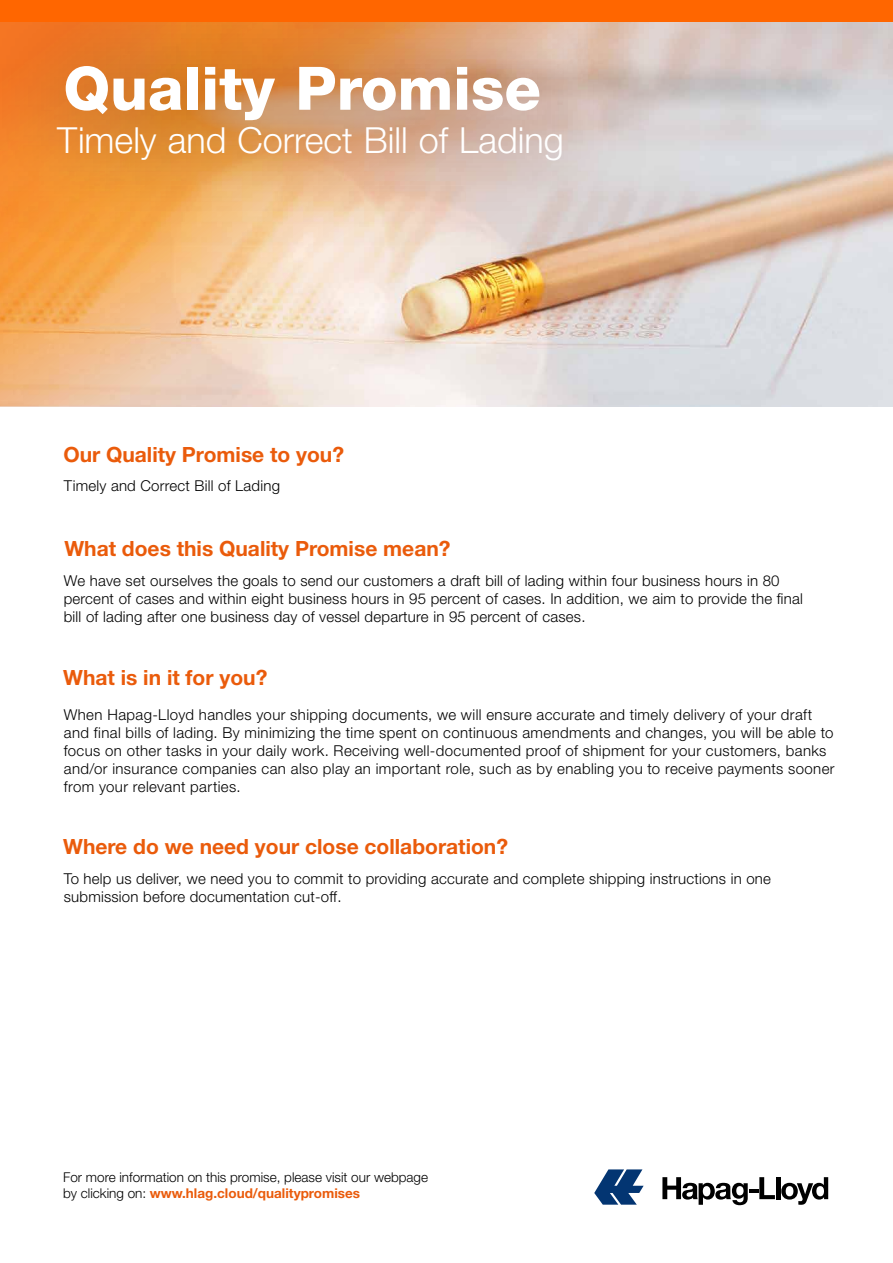
<style>
.page{position:relative;width:893px;height:1263px;background:#fff}
.page>*{position:absolute;margin:0;border:0;box-sizing:border-box;transform-origin:0 0}
.t1{font:800 60px "Helvetica Neue LT";color:#fff}
.t2{font:300 36px "Helvetica Neue LT";color:#fff}
.t3{font:700 21px "Helvetica Neue LT";color:#ea5b0b}
.t4{font:300 15px/18px "Helvetica Neue LT";letter-spacing:.015em;color:#000}
.t5{font:300 13.5px/16.2px "Helvetica Neue LT";color:#000}
.s1{font-weight:700;color:#ea5b0b}
</style>
<div class="page">
<svg style="left:775px;top:21px;width:118px;height:385px;background:#d9d2d1"></svg>
<svg style="left:0;top:21px;width:775px;height:385px;background:#e6ccb5"></svg>
<svg style="left:594px;top:1169px;width:50px;height:36px"></svg>
<svg style="left:662px;top:1177px;width:113px;height:28px"></svg>
<hr style="left:776px;top:1177px;width:4px;height:22px;background:#000">
<svg style="left:781px;top:1177px;width:47px;height:28px"></svg>
<svg style="left:0;top:21px;width:647px;height:228px;background:#e0a470"></svg>
<div style="left:0;top:0;width:893px;height:21px;background:#f60"></div>
<h1 class="t1" style="left:63px;top:53px;width:479px">Quality Promise</h1>
<h2 class="t2" style="left:57px;top:118px;width:508px">Timely and Correct Bill of Lading</h2>
<h3 class="t3" style="left:63px;top:441px;width:282px">Our Quality Promise to you?</h3>
<p class="t4" style="left:64px;top:477px;width:218px">Timely and Correct Bill of Lading</p>
<h3 class="t3" style="left:64px;top:536px;width:388px">What does this Quality Promise mean?</h3>
<p class="t4" style="left:64px;top:571px;width:741px">We have set ourselves the goals to send our customers a draft bill of lading within four business hours in 80 percent of cases and within eight business hours in 95 percent of cases. In addition, we aim to provide the final bill of lading after one business day of vessel departure in 95 percent of cases.</p>
<h3 class="t3" style="left:63px;top:664px;width:206px">What is in it for you?</h3>
<p class="t4" style="left:64px;top:705px;width:772px">When Hapag-Lloyd handles your shipping documents, we will ensure accurate and timely delivery of your draft and final bills of lading. By minimizing the time spent on continuous amendments and changes, you will be able to focus on other tasks in your daily work. Receiving well-documented proof of shipment for your customers, banks and/or insurance companies can also play an important role, such as by enabling you to receive payments sooner from your relevant parties.</p>
<h3 class="t3" style="left:63px;top:834px;width:446px">Where do we need your close collaboration?</h3>
<p class="t4" style="left:64px;top:869px;width:709px">To help us deliver, we need you to commit to providing accurate and complete shipping instructions in one submission before documentation cut-off.</p>
<p class="t5" style="left:63px;top:1169px;width:366px">For more information on this promise, please visit our webpage by clicking on: <span class="s1">www.hlag.cloud/qualitypromises</span></p>
</div>
